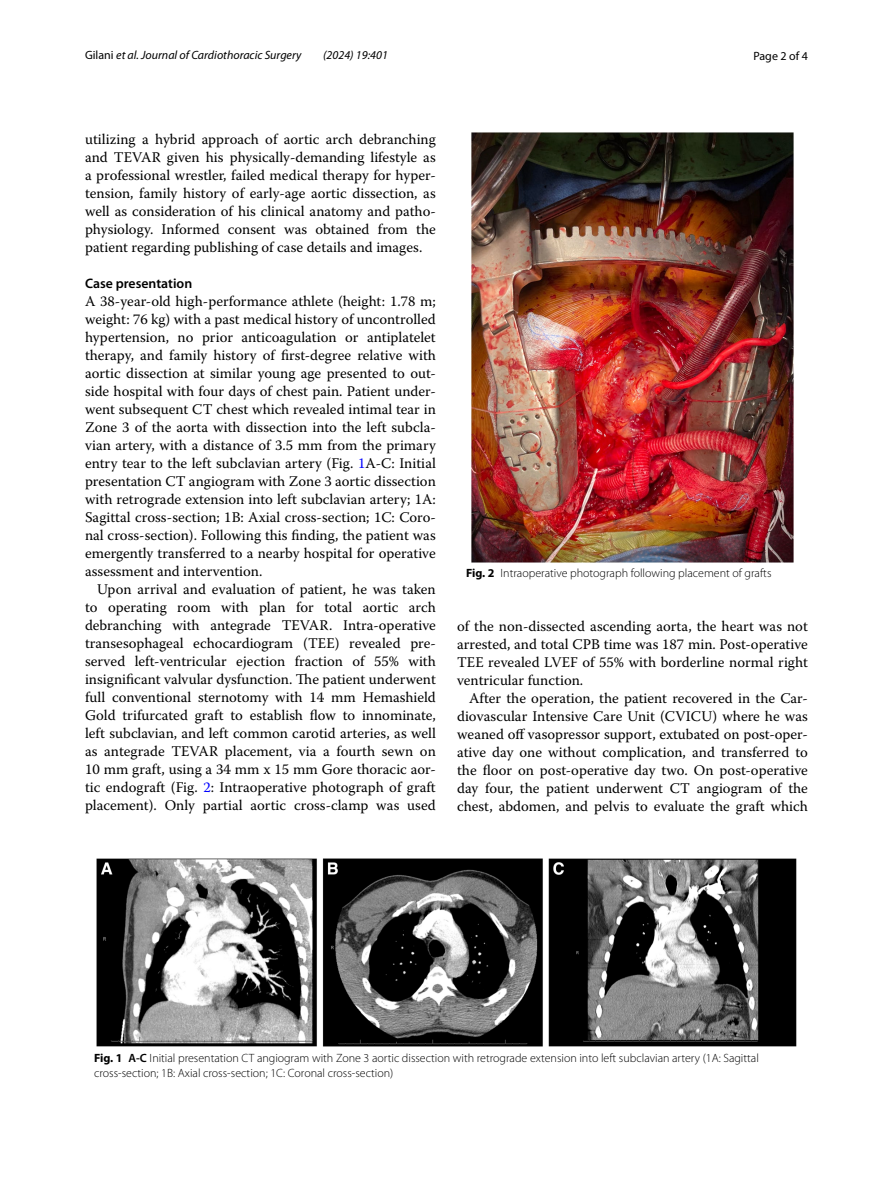
<style>
.page{position:relative;width:893px;height:1187px;background:#fff}
.page>*{position:absolute;margin:0;border:0;box-sizing:border-box;transform-origin:0 0}
.t1{font:14.7px/18px "Warnock Pro";color:#000;text-align:justify}
.t2{font:600 13.8px "Myriad Pro";color:#000}
.t3{font:300 12px/15px "Myriad Pro";color:#000}
.t4{font:italic 12px "Myriad Pro";color:#000}
.t5{font:12px "Myriad Pro";color:#000}
.s1{font-style:normal}
.s2{color:#00f}
.s3{font-weight:700}
.s4{font-weight:600}
</style>
<div class="page">
<img style="left:96px;top:858px;width:701px;height:188px">
<img style="left:472px;top:133px;width:321px;height:429px">
<p class="t4" style="left:85px;top:48px;width:218px"><span class="s1">Gilani</span> et al. Journal of Cardiothoracic Surgery</p>
<p class="t4" style="left:323px;top:48px;width:66px">(2024) 19:401</p>
<p class="t5" style="left:753px;top:48px;width:56px">Page 2 of 4</p>
<p class="t1" style="left:85px;top:130px;width:352px">utilizing a hybrid approach of aortic arch debranching and TEVAR given his physically-demanding lifestyle as a professional wrestler, failed medical therapy for hyper&shy;tension, family history of early-age aortic dissection, as well as consideration of his clinical anatomy and patho&shy;physiology. Informed consent was obtained from the patient regarding publishing of case details and images.</p>
<p class="t2" style="left:85px;top:274px;width:109px">Case presentation</p>
<p class="t1" style="left:85px;top:292px;width:352px">A 38-year-old high-performance athlete (height: 1.78 m; weight: 76 kg) with a past medical history of uncontrolled hypertension, no prior anticoagulation or antiplatelet therapy, and family history of first-degree relative with aortic dissection at similar young age presented to out&shy;side hospital with four days of chest pain. Patient under&shy;went subsequent CT chest which revealed intimal tear in Zone 3 of the aorta with dissection into the left subcla&shy;vian artery, with a distance of 3.5 mm from the primary entry tear to the left subclavian artery (Fig. <span class="s2">1</span>A-C: Initial presentation CT angiogram with Zone 3 aortic dissection with retrograde extension into left subclavian artery; 1A:<br>Sagittal cross-section; 1B: Axial cross-section; 1C: Coro&shy;nal cross-section). Following this finding, the patient was emergently transferred to a nearby hospital for operative assessment and intervention.</p>
<p class="t1" style="left:85px;top:580px;width:352px;text-indent:12px">Upon arrival and evaluation of patient, he was taken to operating room with plan for total aortic arch debranching with antegrade TEVAR. Intra-operative transesophageal echocardiogram (TEE) revealed pre&shy;served left-ventricular ejection fraction of 55% with insignificant valvular dysfunction. The patient underwent full conventional sternotomy with 14 mm Hemashield Gold trifurcated graft to establish flow to innominate, left subclavian, and left common carotid arteries, as well as antegrade TEVAR placement, via a fourth sewn on 10 mm graft, using a 34 mm x 15 mm Gore thoracic aor&shy;tic endograft (Fig. <span class="s2">2</span>: Intraoperative photograph of graft placement). Only partial aortic cross-clamp was used</p>
<p class="t3" style="left:466px;top:566px;width:307px"><span class="s3">Fig. 2</span> Intraoperative photograph following placement of grafts</p>
<p class="t1" style="left:457px;top:617px;width:352px">of the non-dissected ascending aorta, the heart was not arrested, and total CPB time was 187 min. Post-operative TEE revealed LVEF of 55% with borderline normal right ventricular function.</p>
<p class="t1" style="left:457px;top:689px;width:352px;text-indent:12px">After the operation, the patient recovered in the Car&shy;diovascular Intensive Care Unit (CVICU) where he was weaned off vasopressor support, extubated on post-oper&shy;ative day one without complication, and transferred to the floor on post-operative day two. On post-operative day four, the patient underwent CT angiogram of the chest, abdomen, and pelvis to evaluate the graft which</p>
<p class="t3" style="left:94px;top:1050px;width:666px"><span class="s3">Fig. 1</span> <span class="s4">A-C</span> Initial presentation CT angiogram with Zone 3 aortic dissection with retrograde extension into left subclavian artery (1A: Sagittal cross-section; 1B: Axial cross-section; 1C: Coronal cross-section)</p>
</div>
